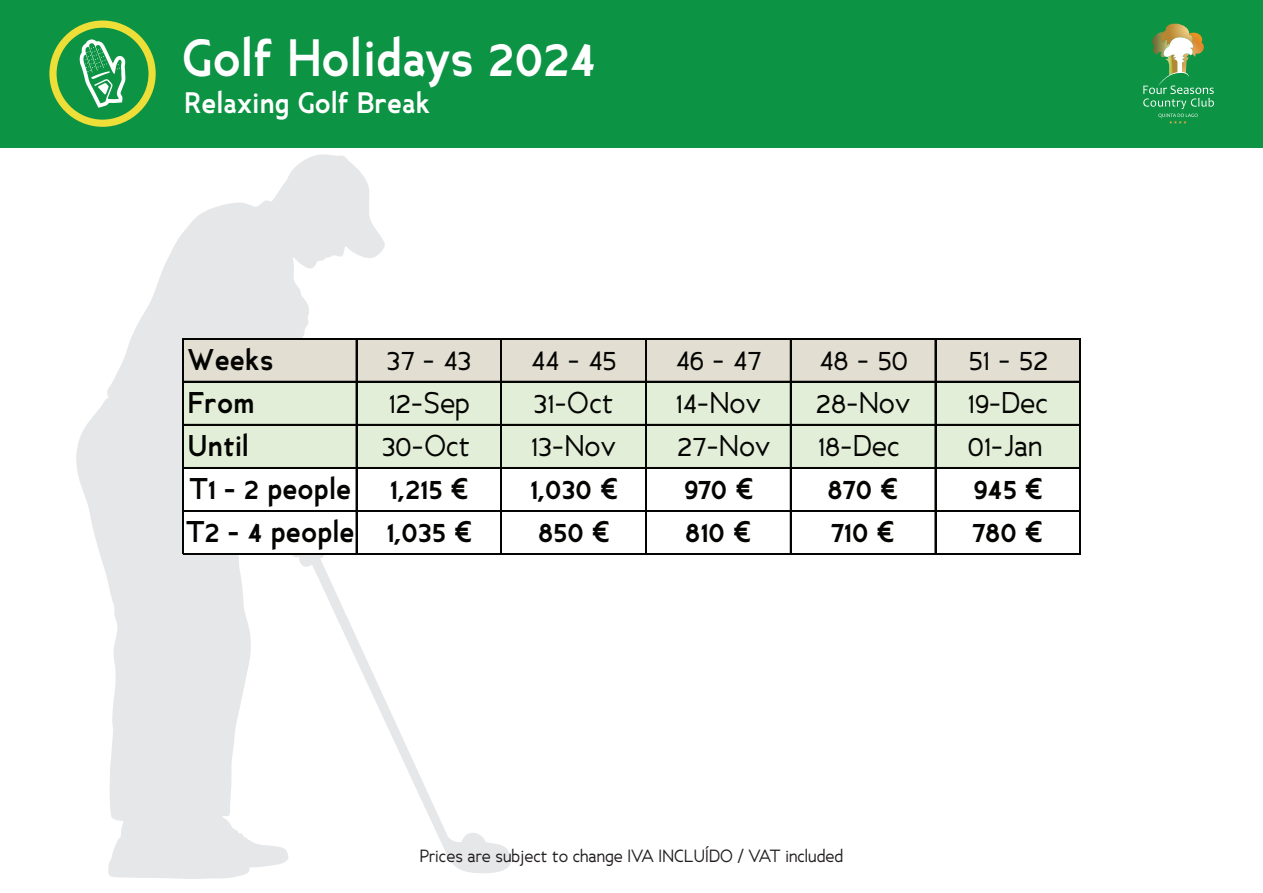
<style>
.page{position:relative;width:1263px;height:893px;background:#fff}
.page>*{position:absolute;margin:0;border:0;box-sizing:border-box;transform-origin:0 0}
.t1{font:700 48.9px "Ancillary";color:#fff}
.t2{font:27.9px "Ancillary";color:#040503}
.t3{font:700 27.9px "Ancillary";color:#040503}
.t4{font:700 27.75px "Ancillary";color:#fff}
.t5{font:16.5px "Ancillary";color:#231f20}
</style>
<div class="page">
<svg style="left:76px;top:154px;width:435px;height:725px"></svg>
<div style="left:0;top:0;width:1263px;height:147px;background:#0d9344"></div>
<svg style="left:1143px;top:24px;width:71px;height:100px"></svg>
<svg style="left:49px;top:21px;width:107px;height:106px"></svg>
<div style="left:183px;top:339px;width:174px;height:43px;background:#e2ded1"></div>
<div style="left:313px;top:339px;width:767px;height:43px;background:#e2ded1"></div>
<div style="left:183px;top:381px;width:897px;height:44px;background:#e2eed7"></div>
<div style="left:183px;top:424px;width:174px;height:45px;background:#e2eed7"></div>
<div style="left:313px;top:424px;width:767px;height:45px;background:#e2eed7"></div>
<div style="left:183px;top:467px;width:897px;height:45px;background:#fff"></div>
<div style="left:183px;top:511px;width:897px;height:44px;background:#fff"></div>
<hr style="left:182px;top:338px;width:1px;height:217px;background:#040503">
<hr style="left:356px;top:339px;width:1px;height:216px;background:#040503">
<hr style="left:500px;top:339px;width:1px;height:216px;background:#040503">
<hr style="left:501px;top:339px;width:1px;height:216px;background:#040503">
<hr style="left:645px;top:339px;width:2px;height:216px;background:#040503">
<hr style="left:790px;top:339px;width:1px;height:216px;background:#040503">
<hr style="left:935px;top:339px;width:1px;height:216px;background:#040503">
<hr style="left:1079px;top:339px;width:1px;height:216px;background:#040503">
<hr style="left:1080px;top:339px;width:1px;height:216px;background:#040503">
<hr style="left:183px;top:338px;width:941px;height:1px;background:#040503">
<hr style="left:183px;top:381px;width:941px;height:1px;background:#040503">
<hr style="left:183px;top:424px;width:941px;height:1px;background:#040503">
<hr style="left:183px;top:467px;width:941px;height:2px;background:#040503">
<hr style="left:183px;top:510px;width:941px;height:1px;background:#040503">
<hr style="left:183px;top:511px;width:941px;height:1px;background:#040503">
<hr style="left:183px;top:553px;width:941px;height:1px;background:#040503">
<hr style="left:183px;top:554px;width:941px;height:1px;background:#040503">
<div style="left:1081px;top:336px;width:117px;height:222px;background:#fff"></div>
<h1 class="t1" style="left:182px;top:26px;width:415px">Golf Holidays 2024</h1>
<p class="t4" style="left:184px;top:84px;width:247px">Relaxing Golf Break</p>
<p class="t3" style="left:188px;top:341px;width:87px">Weeks</p>
<p class="t2" style="left:386px;top:341px;width:87px">37 - 43</p>
<p class="t2" style="left:531px;top:341px;width:87px">44 - 45</p>
<p class="t2" style="left:676px;top:341px;width:87px">46 - 47</p>
<p class="t2" style="left:819px;top:341px;width:90px">48 - 50</p>
<p class="t2" style="left:969px;top:341px;width:81px">51 - 52</p>
<p class="t3" style="left:188px;top:384px;width:68px">From</p>
<p class="t2" style="left:389px;top:384px;width:83px">12-Sep</p>
<p class="t2" style="left:533px;top:384px;width:82px">31-Oct</p>
<p class="t2" style="left:676px;top:384px;width:87px">14-Nov</p>
<p class="t2" style="left:816px;top:384px;width:96px">28-Nov</p>
<p class="t2" style="left:968px;top:384px;width:82px">19-Dec</p>
<p class="t3" style="left:188px;top:427px;width:62px">Until</p>
<p class="t2" style="left:382px;top:427px;width:90px">30-Oct</p>
<p class="t2" style="left:531px;top:427px;width:86px">13-Nov</p>
<p class="t2" style="left:677px;top:427px;width:95px">27-Nov</p>
<p class="t2" style="left:818px;top:427px;width:83px">18-Dec</p>
<p class="t2" style="left:968px;top:427px;width:76px">01-Jan</p>
<p class="t3" style="left:189px;top:470px;width:164px">T1 - 2 people</p>
<p class="t3" style="left:390px;top:470px;width:81px">1,215 €</p>
<p class="t3" style="left:530px;top:470px;width:91px">1,030 €</p>
<p class="t3" style="left:684px;top:470px;width:72px">970 €</p>
<p class="t3" style="left:828px;top:470px;width:73px">870 €</p>
<p class="t3" style="left:973px;top:470px;width:72px">945 €</p>
<p class="t3" style="left:186px;top:513px;width:289px">T2 - 4 people 1,035 €</p>
<p class="t3" style="left:538px;top:513px;width:74px">850 €</p>
<p class="t3" style="left:685px;top:513px;width:68px">810 €</p>
<p class="t3" style="left:831px;top:513px;width:66px">710 €</p>
<p class="t3" style="left:972px;top:513px;width:73px">780 €</p>
<p class="t5" style="left:420px;top:845px;width:425px">Prices are subject to change IVA INCLUÍDO / VAT included</p>
</div>
